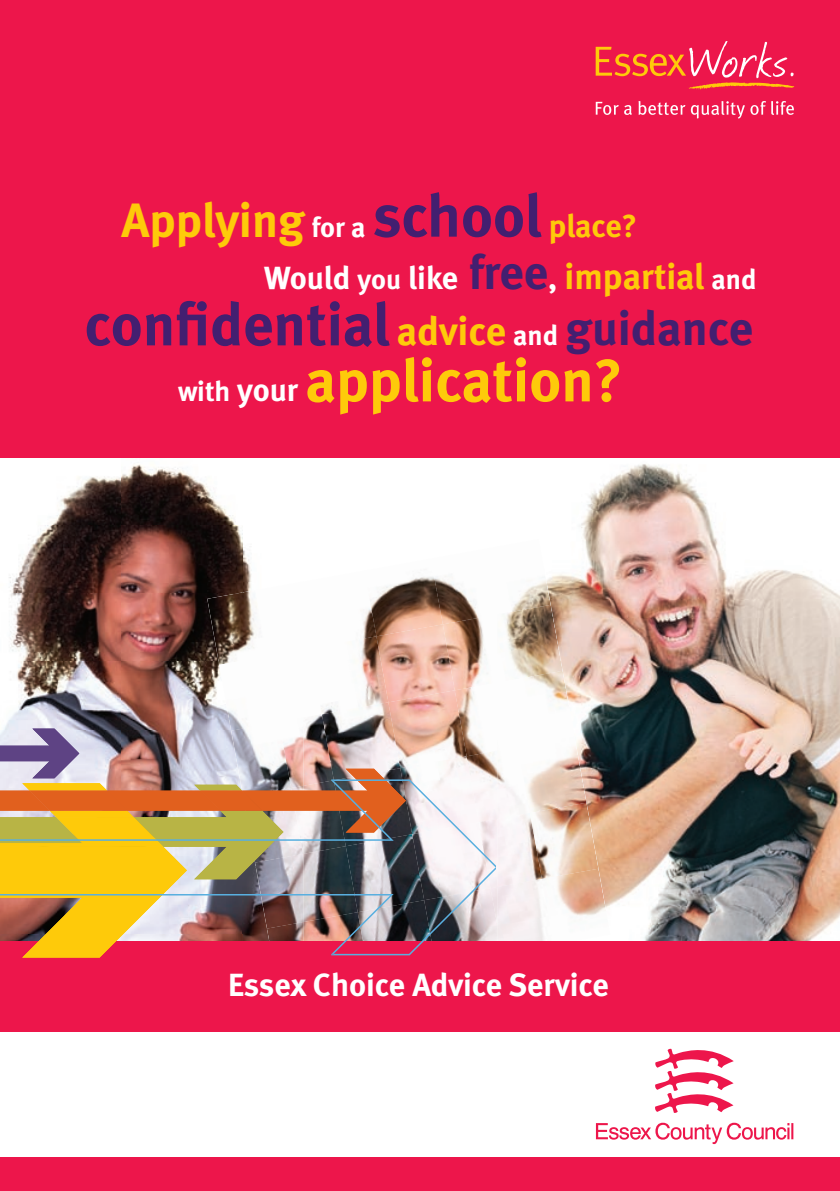
<style>
.page{position:relative;width:840px;height:1191px;background:#fff}
.page>*{position:absolute;margin:0;border:0;box-sizing:border-box;transform-origin:0 0}
.t1{font:60px/56px "Meta Bold LF";color:#431f70}
.t2{font:48px "Meta Bold LF";letter-spacing:-.005em;color:#feca0a}
.t3{font:32px "Meta Bold LF";color:#fff}
.s1{font-size:28px;color:#fff}
.s2{font-size:60px;color:#431f70}
.s3{font-size:32px}
.s4{font-size:28px}
.s5{font-size:48px;color:#431f70}
.s6{font-size:36px;color:#feca0a}
.s7{font-size:40px;color:#feca0a}
.s8{font-size:48px}
.s9{font-size:32px;color:#fff}
.s10{color:#feca0a}
</style>
<div class="page">
<img style="left:497px;top:457px;width:342px;height:484px">
<img style="left:364px;top:577px;width:66px;height:59px">
<img style="left:430px;top:576px;width:46px;height:48px">
<img style="left:360px;top:636px;width:16px;height:66px">
<img style="left:376px;top:624px;width:66px;height:78px">
<img style="left:442px;top:612px;width:46px;height:78px">
<img style="left:306px;top:714px;width:15px;height:14px">
<img style="left:321px;top:702px;width:67px;height:26px">
<img style="left:388px;top:690px;width:66px;height:66px">
<img style="left:454px;top:678px;width:34px;height:78px">
<img style="left:405px;top:756px;width:61px;height:23px">
<img style="left:466px;top:744px;width:31px;height:41px">
<img style="left:495px;top:811px;width:2px;height:60px">
<img style="left:495px;top:876px;width:2px;height:65px">
<img style="left:497px;top:539px;width:53px;height:66px">
<img style="left:497px;top:605px;width:65px;height:76px">
<img style="left:497px;top:681px;width:8px;height:66px">
<img style="left:505px;top:671px;width:69px;height:76px">
<img style="left:497px;top:747px;width:20px;height:66px">
<img style="left:517px;top:736px;width:69px;height:77px">
<div style="left:497px;top:813px;width:32px;height:66px;background:#f9f4f6"></div>
<img style="left:529px;top:802px;width:69px;height:77px">
<img style="left:497px;top:879px;width:44px;height:62px">
<img style="left:541px;top:868px;width:69px;height:73px">
<img style="left:0;top:457px;width:242px;height:271px">
<img style="left:242px;top:457px;width:61px;height:133px">
<img style="left:207px;top:590px;width:48px;height:75px">
<img style="left:255px;top:581px;width:48px;height:9px">
<img style="left:219px;top:656px;width:36px;height:72px">
<img style="left:231px;top:722px;width:24px;height:6px">
<div style="left:0;top:0;width:839px;height:457px;background:#ed164b"></div>
<svg style="left:595px;top:41px;width:198px;height:49px"></svg>
<svg style="left:595px;top:102px;width:36px;height:13px"></svg>
<svg style="left:638px;top:101px;width:106px;height:18px"></svg>
<svg style="left:750px;top:101px;width:43px;height:14px"></svg>
<div style="left:0;top:941px;width:839px;height:250px;background:#ed164b"></div>
<div style="left:0;top:1032px;width:839px;height:125px;background:#fff"></div>
<svg style="left:595px;top:1122px;width:197px;height:22px"></svg>
<svg style="left:655px;top:1048px;width:78px;height:65px"></svg>
<img style="left:0;top:728px;width:405px;height:229px">
<img style="left:0;top:867px;width:495px;height:88px">
<svg style="left:0;top:779px;width:495px;height:88px;background:#c8a56a"></svg>
<h2 class="t2" style="left:121px;top:191px;width:516px">Applying <span class="s1">for a</span> <span class="s2">school</span> <span class="s3">place?</span></h2>
<p class="t3" style="left:264px;top:259px;width:493px">Would <span class="s4">you</span> like <span class="s5">free</span>, <span class="s6">impartial</span> <span class="s4">and</span></p>
<h1 class="t1" style="left:178px;top:296px;width:576px;text-indent:-94px">confidential <span class="s7">advice</span> <span class="s1">and</span> <span class="s8">guidance </span><span class="s1">with</span> <span class="s9">your</span> <span class="s10">application?</span></h1>
<p class="t3" style="left:228px;top:966px;width:382px">Essex Choice Advice Service</p>
</div>
